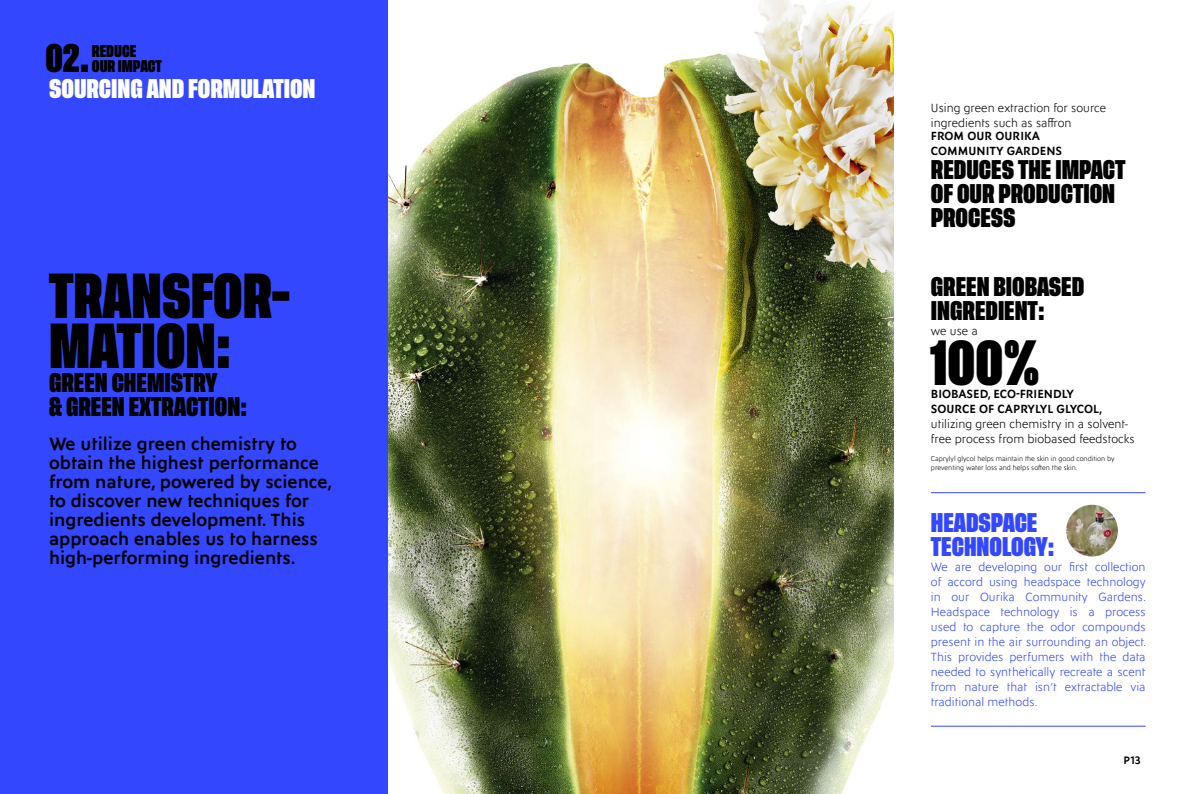
<style>
.page{position:relative;width:1191px;height:794px;background:#fff}
.page>*{position:absolute;margin:0;border:0;box-sizing:border-box;transform-origin:0 0}
.t1{font:700 47px/50px "Tusker Grotesk 6700";color:#000}
.t2{font:700 29.6px "Tusker Grotesk 6700";color:#000}
.t3{font:700 20px/24px "Tusker Grotesk 6700";color:#000}
.t4{font:700 20px "Tusker Grotesk 6700";color:#fff}
.t5{font:700 20px/24px "Tusker Grotesk 6700";color:#3347ff}
.t6{font:600 18px/19px "Singulier";color:#000}
.t7{font:700 12.6px/15.1px "Tusker Grotesk 6700";color:#000}
.t8{font:300 12px/15px "Singulier";color:#3347ff;text-align:justify}
.t9{font:300 12px/15px "Singulier";color:#000}
.t10{font:600 12px/15px "Singulier";color:#000}
.t11{font:600 11px "Singulier";color:#000}
.t12{font:300 7px/9px "Singulier";color:#000}
</style>
<div class="page">
<div style="left:0;top:0;width:388px;height:794px;background:#3347ff"></div>
<img style="left:388px;top:0;width:505px;height:794px">
<hr style="left:931px;top:492px;width:214px;height:1px;background:#3347ff">
<hr style="left:931px;top:726px;width:214px;height:1px;background:#3347ff">
<img style="left:1066px;top:505px;width:51px;height:51px;border-radius:26px">
<h2 class="t2" style="left:45px;top:40px;width:46px">02.</h2>
<p class="t7" style="left:92px;top:44px;width:72px">REDUCE<br>OUR IMPACT</p>
<h3 class="t4" style="left:49px;top:76px;width:268px">SOURCING AND FORMULATION</h3>
<h1 class="t1" style="left:49px;top:273px;width:242px">TRANSFOR-<br>MATION:</h1>
<h3 class="t3" style="left:49px;top:371px;width:199px">GREEN CHEMISTRY<br>&amp; GREEN EXTRACTION:</h3>
<h3 class="t6" style="left:49px;top:433px;width:285px">We utilize green chemistry to obtain the highest performance from nature, powered by science, to discover new techniques for ingredients development. This approach enables us to harness high-performing ingredients.</h3>
<p class="t9" style="left:931px;top:100px;width:177px">Using green extraction for source ingredients such as saffron</p>
<p class="t10" style="left:931px;top:128px;width:133px">FROM OUR OURIKA<br>COMMUNITY GARDENS</p>
<h3 class="t3" style="left:931px;top:159px;width:196px">REDUCES THE IMPACT<br>OF OUR PRODUCTION<br>PROCESS</h3>
<h3 class="t3" style="left:931px;top:276px;width:155px">GREEN BIOBASED<br>INGREDIENT:</h3>
<p class="t9" style="left:931px;top:323px;width:48px">we use a</p>
<h1 class="t1" style="left:931px;top:341px;width:111px">100%</h1>
<p class="t10" style="left:931px;top:386px;width:173px">BIOBASED, ECO-FRIENDLY<br>SOURCE OF CAPRYLYL GLYCOL,</p>
<p class="t9" style="left:931px;top:416px;width:205px">utilizing green chemistry in a solvent&shy;free process from biobased feedstocks</p>
<p class="t12" style="left:931px;top:454px;width:185px">Caprylyl glycol helps maintain the skin in good condition by preventing water loss and helps soften the skin.</p>
<h3 class="t5" style="left:931px;top:512px;width:125px">HEADSPACE<br>TECHNOLOGY:</h3>
<p class="t8" style="left:931px;top:559px;width:217px">We are developing our first collection of accord using headspace technology in our Ourika Community Gardens.<br>Headspace technology is a process used to capture the odor compounds present in the air surrounding an object.<br>This provides perfumers with the data needed to synthetically recreate a scent from nature that isn’t extractable via traditional methods.</p>
<p class="t11" style="left:1123px;top:752px;width:19px">P13</p>
</div>
